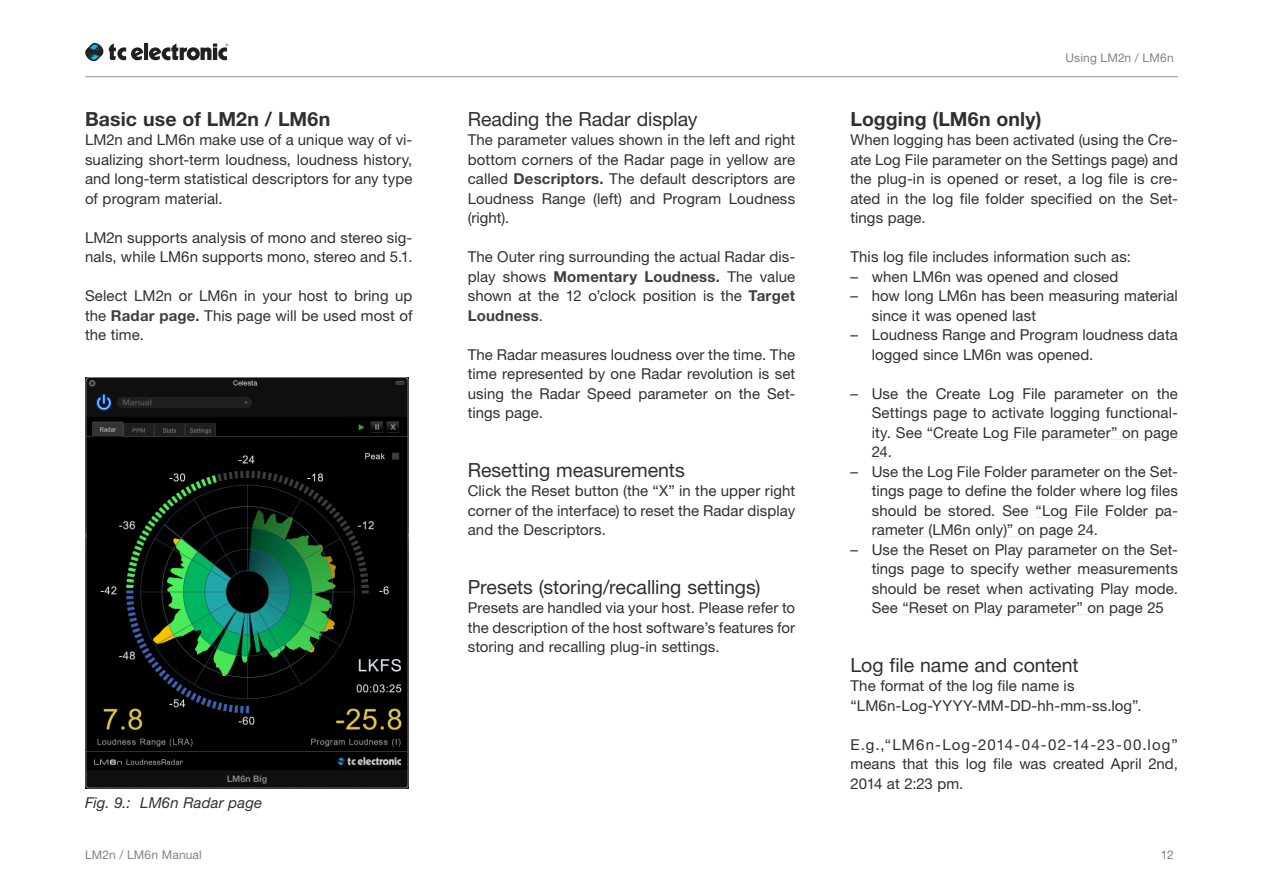
<style>
.page{position:relative;width:1263px;height:893px;background:#fff}
.page>*{position:absolute;margin:0;border:0;box-sizing:border-box;transform-origin:0 0}
.t1{font:19.5px "Helvetica Neue LT Pro";letter-spacing:-.005em;color:#312f30}
.t2{font:700 19.5px "Helvetica Neue LT Pro";letter-spacing:.005em;color:#312f30}
.t3{font:15px/19.5px "Helvetica Neue LT Pro";letter-spacing:.005em;color:#312f30;text-align:justify}
.t4{font:italic 15px "Helvetica Neue LT Pro";letter-spacing:.01em;color:#312f30}
.t5{font:12px "Helvetica Neue LT Pro";letter-spacing:.01em;color:#808285}
.s1{font-weight:700;color:#3e3e3f}
</style>
<div class="page">
<hr style="left:144px;top:43px;width:4px;height:17px;background:#231f20">
<svg style="left:149px;top:43px;width:79px;height:17px"></svg>
<svg style="left:85px;top:43px;width:58px;height:18px"></svg>
<hr style="left:85px;top:76px;width:1093px;height:1px;background:#939598">
<img style="left:85px;top:378px;width:323px;height:411px">
<hr style="left:927px;top:439px;width:251px;height:1px;background:#e6e7e9">
<hr style="left:1036px;top:517px;width:142px;height:1px;background:#e6e7e9">
<hr style="left:872px;top:537px;width:222px;height:1px;background:#e6e7e9">
<hr style="left:902px;top:615px;width:262px;height:1px;background:#e6e7e9">
<h1 class="t2" style="left:85px;top:107px;width:247px">Basic use of LM2n / LM6n</h1>
<p class="t3" style="left:85px;top:130px;width:329px">LM2n and LM6n make use of a unique way of vi&shy;sualizing short-term loudness, loudness history, and long-term statistical descriptors for any type of program material.</p>
<p class="t3" style="left:85px;top:228px;width:329px">LM2n supports analysis of mono and stereo sig&shy;nals, while LM6n supports mono, stereo and 5.1.</p>
<p class="t3" style="left:85px;top:286px;width:329px">Select LM2n or LM6n in your host to bring up the <span class="s1">Radar page.</span> This page will be used most of the time.</p>
<p class="t4" style="left:85px;top:794px;width:179px">Fig. 9.: LM6n Radar page</p>
<h1 class="t1" style="left:468px;top:107px;width:231px">Reading the Radar display</h1>
<p class="t3" style="left:468px;top:130px;width:329px">The parameter values shown in the left and right bottom corners of the Radar page in yellow are called <span class="s1">Descriptors.</span> The default descriptors are Loudness Range (left) and Program Loudness (right).</p>
<p class="t3" style="left:468px;top:247px;width:329px">The Outer ring surrounding the actual Radar dis&shy;play shows <span class="s1">Momentary Loudness.</span> The value shown at the 12 o’clock position is the <span class="s1">Target Loudness</span>.</p>
<p class="t3" style="left:468px;top:345px;width:329px">The Radar measures loudness over the time. The time represented by one Radar revolution is set using the Radar Speed parameter on the Set&shy;tings page.</p>
<h1 class="t1" style="left:468px;top:458px;width:218px">Resetting measurements</h1>
<p class="t3" style="left:468px;top:481px;width:329px">Click the Reset button (the “X” in the upper right corner of the interface) to reset the Radar display and the Descriptors.</p>
<h1 class="t1" style="left:468px;top:575px;width:294px">Presets (storing/recalling settings)</h1>
<p class="t3" style="left:468px;top:598px;width:329px">Presets are handled via your host. Please refer to the description of the host software’s features for storing and recalling plug-in settings.</p>
<p class="t5" style="left:1065px;top:50px;width:110px">Using LM2n / LM6n</p>
<h1 class="t2" style="left:850px;top:107px;width:193px">Logging (LM6n only)</h1>
<p class="t3" style="left:850px;top:130px;width:329px">When logging has been activated (using the Cre&shy;ate Log File parameter on the Settings page) and the plug-in is opened or reset, a log file is cre&shy;ated in the log file folder specified on the Set&shy;tings page.</p>
<p class="t3" style="left:850px;top:247px;width:282px">This log file includes information such as:</p>
<p class="t3" style="left:850px;top:267px;width:269px">– when LM6n was opened and closed</p>
<p class="t3" style="left:872px;top:286px;width:308px;text-indent:-21px">– how long LM6n has been measuring material since it was opened last</p>
<p class="t3" style="left:872px;top:325px;width:308px;text-indent:-21px">– Loudness Range and Program loudness data logged since LM6n was opened.</p>
<p class="t3" style="left:872px;top:384px;width:308px;text-indent:-21px">– Use the Create Log File parameter on the Settings page to activate logging functional&shy;ity. See “Create Log File parameter” on page 24.</p>
<p class="t3" style="left:872px;top:462px;width:308px;text-indent:-21px">– Use the Log File Folder parameter on the Set&shy;tings page to define the folder where log files should be stored. See “Log File Folder pa&shy;rameter (LM6n only)” on page 24.</p>
<p class="t3" style="left:872px;top:540px;width:308px;text-indent:-21px">– Use the Reset on Play parameter on the Set&shy;tings page to specify wether measurements should be reset when activating Play mode.<br>See “Reset on Play parameter” on page 25</p>
<h1 class="t1" style="left:850px;top:653px;width:230px">Log file name and content</h1>
<p class="t3" style="left:850px;top:676px;width:293px">The format of the log file name is “LM6n-Log-YYYY-MM-DD-hh-mm-ss.log”.</p>
<p class="t3" style="left:850px;top:735px;width:329px">E.g.,“LM6n-Log-2014-04-02-14-23-00.log” means that this log file was created April 2nd, 2014 at 2:23 pm.</p>
<p class="t5" style="left:85px;top:848px;width:118px">LM2n / LM6n Manual</p>
<p class="t5" style="left:1161px;top:848px;width:14px">12</p>
</div>
